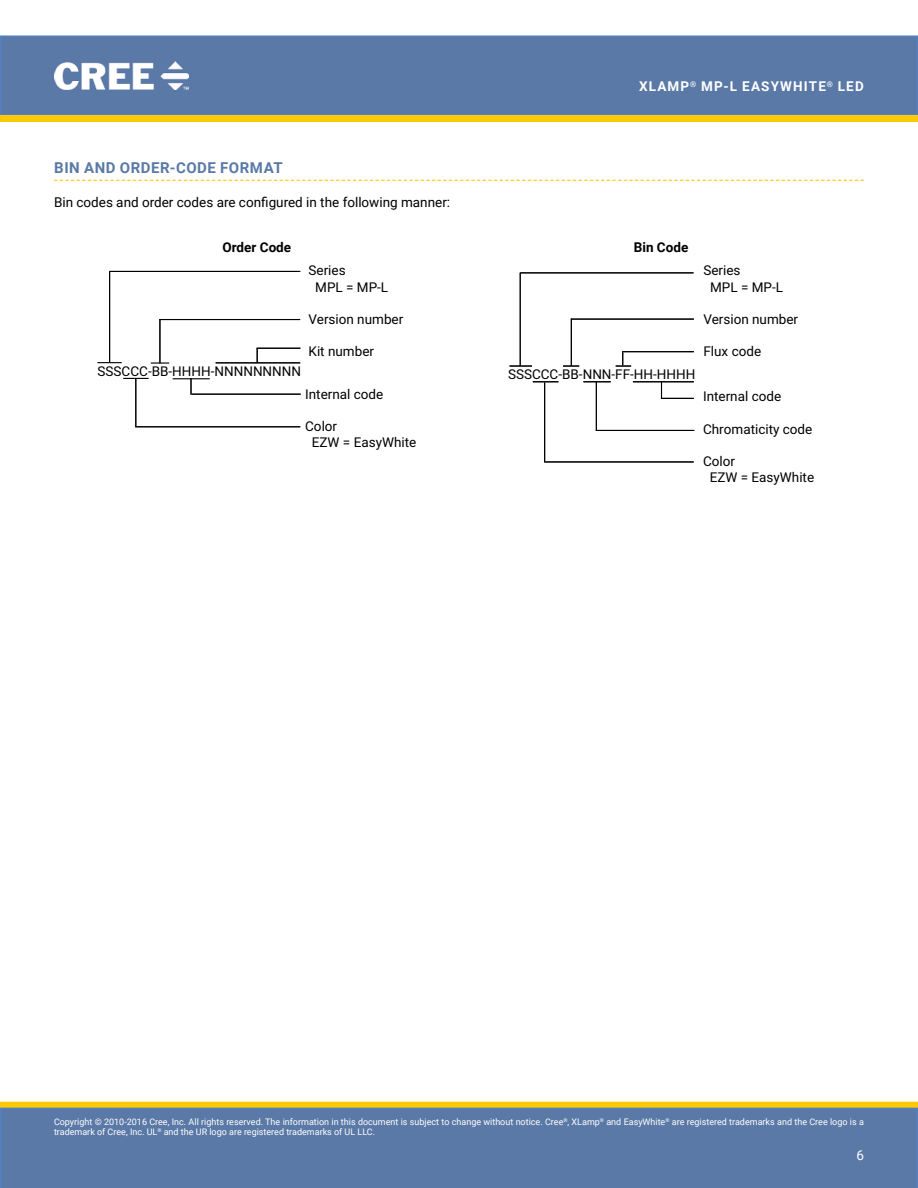
<style>
.page{position:relative;width:918px;height:1188px;background:#fff}
.page>*{position:absolute;margin:0;border:0;box-sizing:border-box;transform-origin:0 0}
.t1{font:700 15px "Roboto";letter-spacing:.035em;color:#5a79a6}
.t2{font:13.5px/16.2px "Roboto";color:#000}
.t3{font:700 13.5px "Roboto";letter-spacing:.085em;color:#fff}
.t4{font:700 13.5px "Roboto";color:#000}
.t5{font:13.5px "Roboto";color:#fff}
.t6{font:9px/10.8px "Roboto";color:#fff}
</style>
<div class="page">
<div style="left:0;top:35px;width:918px;height:80px;background:#5a79a6"></div>
<img style="left:55px;top:62px;width:134px;height:28px">
<div style="left:1px;top:1102px;width:916px;height:6px;background:#ffca04"></div>
<div style="left:0;top:1102px;width:918px;height:6px;border:1px solid #fcc90a"></div>
<div style="left:0;top:1108px;width:918px;height:80px;background:#5a79a6"></div>
<svg style="left:0;top:115px;width:918px;height:7px;background:#fdc908"></svg>
<svg style="left:54px;top:180px;width:810px;height:1px"></svg>
<svg style="left:123px;top:378px;width:26px;height:1px"></svg>
<svg style="left:151px;top:362px;width:18px;height:2px"></svg>
<hr style="left:173px;top:378px;width:37px;height:1px;background:#000">
<svg style="left:97px;top:362px;width:25px;height:1px"></svg>
<hr style="left:159px;top:320px;width:1px;height:43px;background:#000">
<hr style="left:159px;top:319px;width:141px;height:1px;background:#000">
<svg style="left:190px;top:378px;width:2px;height:17px"></svg>
<hr style="left:192px;top:394px;width:109px;height:1px;background:#000">
<hr style="left:216px;top:362px;width:84px;height:1px;background:#000">
<svg style="left:257px;top:349px;width:1px;height:13px"></svg>
<hr style="left:257px;top:348px;width:43px;height:1px;background:#000">
<hr style="left:109px;top:272px;width:1px;height:90px;background:#000">
<hr style="left:110px;top:271px;width:190px;height:1px;background:#000">
<hr style="left:135px;top:426px;width:165px;height:1px;background:#000">
<hr style="left:135px;top:379px;width:1px;height:47px;background:#000">
<hr style="left:633px;top:381px;width:61px;height:1px;background:#000">
<svg style="left:563px;top:365px;width:16px;height:2px"></svg>
<hr style="left:544px;top:382px;width:1px;height:80px;background:#000">
<hr style="left:544px;top:461px;width:150px;height:2px;background:#000">
<svg style="left:661px;top:382px;width:1px;height:16px"></svg>
<hr style="left:661px;top:398px;width:33px;height:1px;background:#000">
<hr style="left:596px;top:381px;width:1px;height:49px;background:#000">
<hr style="left:596px;top:430px;width:98px;height:1px;background:#000">
<hr style="left:571px;top:319px;width:1px;height:47px;background:#000">
<hr style="left:571px;top:319px;width:123px;height:1px;background:#000">
<svg style="left:533px;top:381px;width:25px;height:1px"></svg>
<hr style="left:510px;top:365px;width:22px;height:2px;background:#000">
<hr style="left:520px;top:273px;width:1px;height:93px;background:#000">
<hr style="left:520px;top:272px;width:173px;height:1px;background:#000">
<hr style="left:622px;top:351px;width:72px;height:1px;background:#000">
<svg style="left:616px;top:352px;width:15px;height:15px"></svg>
<svg style="left:583px;top:381px;width:28px;height:1px"></svg>
<p class="t3" style="left:639px;top:79px;width:226px">XLAMP<sup>®</sup> MP-L EASYWHITE<sup>®</sup> LED</p>
<p class="t1" style="left:54px;top:161px;width:230px">BIN AND ORDER-CODE FORMAT</p>
<p class="t2" style="left:54px;top:193px;width:398px">Bin codes and order codes are con昀椀gured in the following manner:</p>
<p class="t4" style="left:223px;top:241px;width:70px">ORDER CODE</p>
<p class="t4" style="left:634px;top:241px;width:56px">BIN CODE</p>
<p class="t2" style="left:98px;top:364px;width:205px">SSSCCC-BB-HHHH-NNNNNNNNN</p>
<p class="t2" style="left:315px;top:264px;width:74px;text-indent:-7px">Series<br>MPL = MP-L</p>
<p class="t2" style="left:309px;top:312px;width:96px">Version number</p>
<p class="t2" style="left:309px;top:345px;width:67px">Kit number</p>
<p class="t2" style="left:305px;top:387px;width:80px">Internal code</p>
<p class="t2" style="left:312px;top:419px;width:106px;text-indent:-7px">Color<br>EZW = EasyWhite</p>
<p class="t2" style="left:508px;top:367px;width:189px">SSSCCC-BB-NNN-FF-HH-HHHH</p>
<p class="t2" style="left:710px;top:264px;width:74px;text-indent:-7px">Series<br>MPL = MP-L</p>
<p class="t2" style="left:703px;top:312px;width:96px">Version number</p>
<p class="t2" style="left:703px;top:345px;width:59px">Flux code</p>
<p class="t2" style="left:703px;top:390px;width:80px">Internal code</p>
<p class="t2" style="left:703px;top:422px;width:111px">Chromaticity code</p>
<p class="t2" style="left:710px;top:455px;width:106px;text-indent:-7px">Color<br>EZW = EasyWhite</p>
<p class="t6" style="left:54px;top:1117px;width:811px">Copyright © 2010-2016 Cree, Inc. All rights reserved. The information in this document is subject to change without notice. Cree<sup>®</sup>, XLamp<sup>®</sup> and EasyWhite<sup>®</sup> are registered trademarks and the Cree logo is a trademark of Cree, Inc. UL<sup>®</sup> and the UR logo are registered trademarks of UL LLC.</p>
<p class="t5" style="left:856px;top:1149px;width:9px">6</p>
</div>
